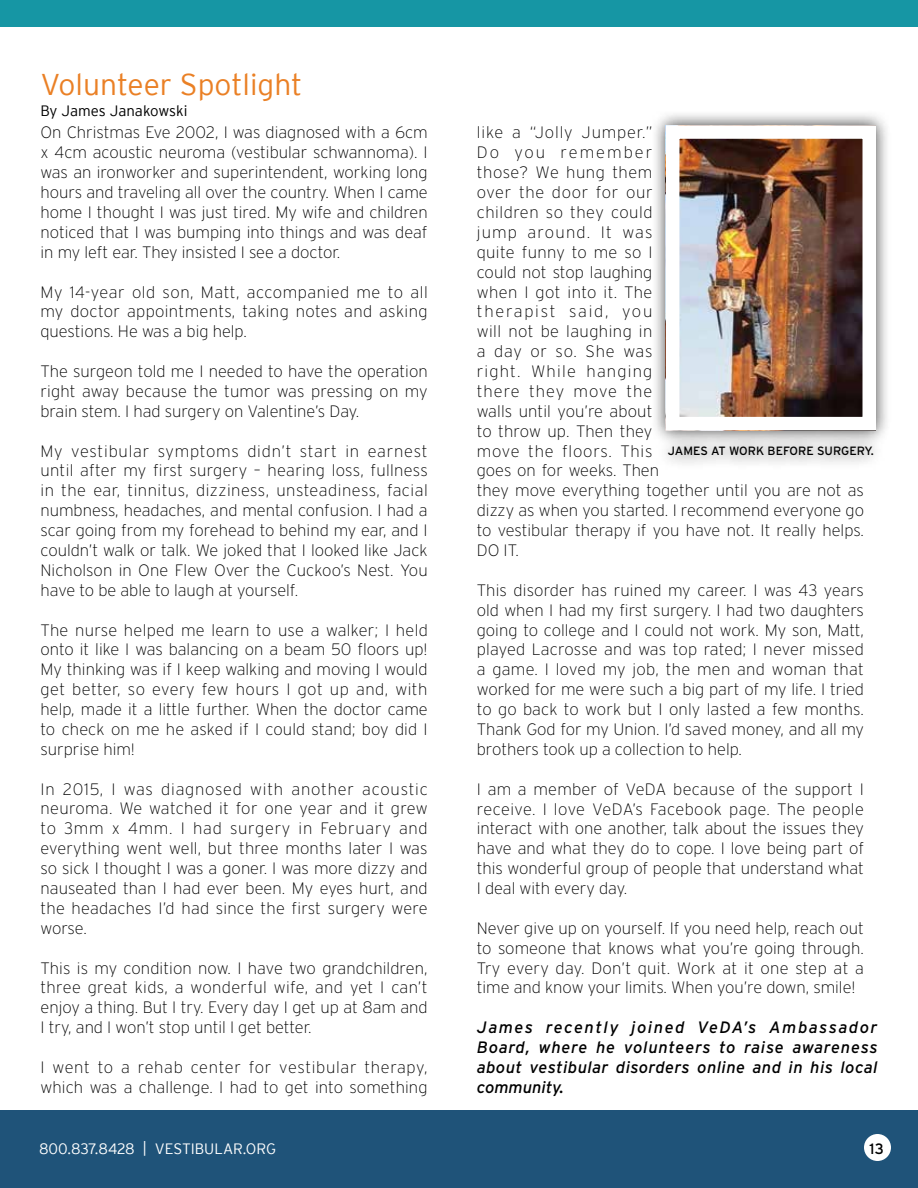
<style>
.page{position:relative;width:918px;height:1188px;background:#fff}
.page>*{position:absolute;margin:0;border:0;box-sizing:border-box;transform-origin:0 0}
.t1{font:300 30px "Interstate";color:#ea8025}
.t2{font:200 16.5px/20px "Interstate";color:#000;text-align:justify}
.t3{font:italic 16.5px/20px "Interstate";letter-spacing:.025em;color:#000;text-align:justify}
.t4{font:300 15px "Interstate";color:#fff}
.t5{font:300 15px "Interstate";color:#000}
.t6{font:15px "Interstate";color:#000}
.t7{font:12px "Interstate";color:#000}
</style>
<div class="page">
<div style="left:0;top:0;width:918px;height:27px;background:#1696a4"></div>
<div style="left:0;top:1110px;width:918px;height:78px;background:#1f5379"></div>
<div style="left:864px;top:1134px;width:27px;height:27px;background:#fff;border-radius:50%"></div>
<div style="left:651px;top:110px;width:241px;height:360px;background:#000;opacity:.75"></div>
<img style="left:681px;top:140px;width:180px;height:275px">
<div style="left:666px;top:125px;width:210px;height:305px;border:14px solid #fff"></div>
<h1 class="t1" style="left:40px;top:67px;width:263px">Volunteer Spotlight</h1>
<p class="t5" style="left:40px;top:102px;width:149px">By James Janakowski</p>
<p class="t2" style="left:40px;top:123px;width:389px">On Christmas Eve 2002, I was diagnosed with a 6cm x 4cm acoustic neuroma (vestibular schwannoma). I was an ironworker and superintendent, working long hours and traveling all over the country. When I came home I thought I was just tired. My wife and children noticed that I was bumping into things and was deaf in my left ear. They insisted I see a doctor.</p>
<p class="t2" style="left:40px;top:282px;width:389px">My 14-year old son, Matt, accompanied me to all my doctor appointments, taking notes and asking questions. He was a big help.</p>
<p class="t2" style="left:40px;top:361px;width:389px">The surgeon told me I needed to have the operation right away because the tumor was pressing on my brain stem. I had surgery on Valentine’s Day.</p>
<p class="t2" style="left:40px;top:441px;width:389px">My vestibular symptoms didn’t start in earnest until after my first surgery – hearing loss, fullness in the ear, tinnitus, dizziness, unsteadiness, facial numbness, headaches, and mental confusion. I had a scar going from my forehead to behind my ear, and I couldn’t walk or talk. We joked that I looked like Jack Nicholson in One Flew Over the Cuckoo’s Nest. You have to be able to laugh at yourself.</p>
<p class="t2" style="left:40px;top:620px;width:389px">The nurse helped me learn to use a walker; I held onto it like I was balancing on a beam 50 floors up!<br>My thinking was if I keep walking and moving I would get better, so every few hours I got up and, with help, made it a little further. When the doctor came to check on me he asked if I could stand; boy did I surprise him!</p>
<p class="t2" style="left:40px;top:779px;width:389px">In 2015, I was diagnosed with another acoustic neuroma. We watched it for one year and it grew to 3mm x 4mm. I had surgery in February and everything went well, but three months later I was so sick I thought I was a goner. I was more dizzy and nauseated than I had ever been. My eyes hurt, and the headaches I’d had since the first surgery were worse.</p>
<p class="t2" style="left:40px;top:958px;width:389px">This is my condition now. I have two grandchildren, three great kids, a wonderful wife, and yet I can’t enjoy a thing. But I try. Every day I get up at 8am and I try, and I won’t stop until I get better.</p>
<p class="t2" style="left:40px;top:1057px;width:389px">I went to a rehab center for vestibular therapy, which was a challenge. I had to get into something</p>
<p class="t2" style="left:477px;top:123px;width:389px;text-align:left">like a “Jolly Jumper.”<br>Do you remember<br>those? We hung them<br>over the door for our<br>children so they could<br>jump around. It was<br>quite funny to me so I<br>could not stop laughing<br>when I got into it. The<br>therapist said, you<br>will not be laughing in<br>a day or so. She was<br>right. While hanging<br>there they move the<br>walls until you’re about<br>to throw up. Then they<br>move the floors. This<br>goes on for weeks. Then<br>they move everything together until you are not as dizzy as when you started. I recommend everyone go to vestibular therapy if you have not. It really helps.<br>DO IT.</p>
<p class="t2" style="left:477px;top:580px;width:389px">This disorder has ruined my career. I was 43 years old when I had my first surgery. I had two daughters going to college and I could not work. My son, Matt, played Lacrosse and was top rated; I never missed a game. I loved my job, the men and woman that worked for me were such a big part of my life. I tried to go back to work but I only lasted a few months.<br>Thank God for my Union. I’d saved money, and all my brothers took up a collection to help.</p>
<p class="t2" style="left:477px;top:779px;width:389px">I am a member of VeDA because of the support I receive. I love VeDA’s Facebook page. The people interact with one another, talk about the issues they have and what they do to cope. I love being part of this wonderful group of people that understand what I deal with every day.</p>
<p class="t2" style="left:477px;top:918px;width:389px">Never give up on yourself. If you need help, reach out to someone that knows what you’re going through.<br>Try every day. Don’t quit. Work at it one step at a time and know your limits. When you’re down, smile!</p>
<p class="t3" style="left:477px;top:1017px;width:402px">James recently joined VeDA’s Ambassador Board, where he volunteers to raise awareness about vestibular disorders online and in his local community.</p>
<p class="t7" style="left:668px;top:444px;width:208px">JAMES AT WORK BEFORE SURGERY.</p>
<p class="t4" style="left:39px;top:1141px;width:238px">800.837.8428 | VESTIBULAR.ORG</p>
<p class="t6" style="left:870px;top:1141px;width:16px">13</p>
</div>
